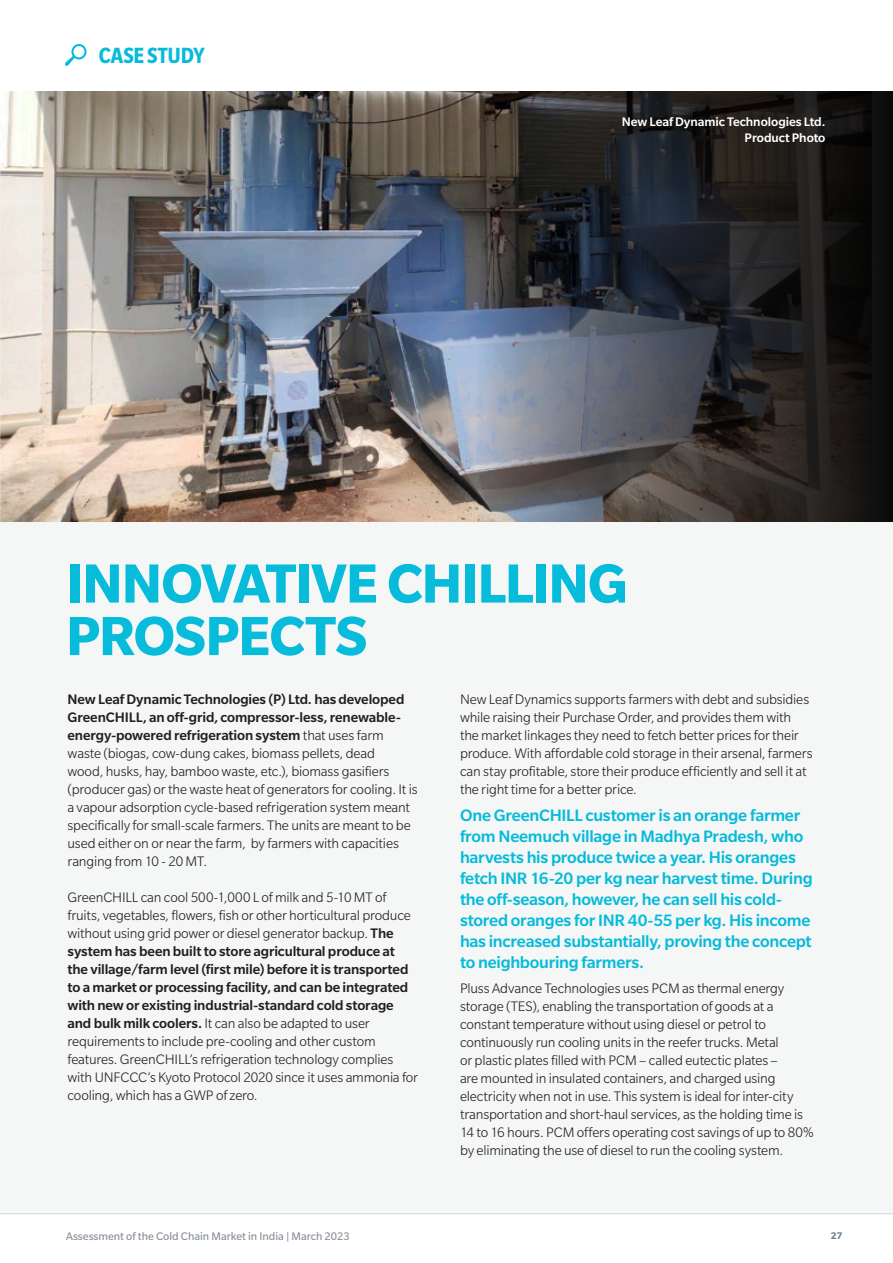
<style>
.page{position:relative;width:893px;height:1263px;background:#fff}
.page>*{position:absolute;margin:0;border:0;box-sizing:border-box;transform-origin:0 0}
.Subhead_2{font:700 60px/52.5px "Slate Std";letter-spacing:-.02em;color:#07bbda}
.Top_Intro_Header{font:700 condensed 24px "Slate Std";letter-spacing:-.015em;color:#07bbda}
.Body_Text{font:500 18px/21px "Slate Std";letter-spacing:-.015em;color:#07bbda}
.Body_Text-2{font:300 15px/18px "Slate Std";letter-spacing:-.01em;color:#231f20}
.Body_Text__Light{font:500 13.5px/16.2px "Slate Std";letter-spacing:-.005em;color:#fff;text-align:right}
.t1{font:12px "Slate Std";color:#868f98}
.t2{font:700 10.5px "Slate Std";color:#727f8a}
.s1{font-weight:500}
</style>
<div class="page">
<hr style="left:0;top:1213px;width:893px;height:1px;background:#dadfe3">
<img style="left:0;top:91px;width:478px;height:430px">
<svg style="left:478px;top:91px;width:415px;height:430px;background:#333336"></svg>
<svg style="left:65px;top:44px;width:22px;height:22px"></svg>
<p class="Top_Intro_Header" style="left:99px;top:42px;width:108px">CASE STUDY</p>
<p class="Body_Text__Light" style="left:622px;top:113px;width:205px">New Leaf Dynamic Technologies Ltd.<br>Product Photo</p>
<p class="Subhead_2" style="left:66px;top:556px;width:563px">INNOVATIVE CHILLING<br>PROSPECTS</p>
<p class="Body_Text-2" style="left:460px;top:690px;width:354px">New Leaf Dynamics supports farmers with debt and subsidies while raising their Purchase Order, and provides them with the market linkages they need to fetch better prices for their produce. With affordable cold storage in their arsenal, farmers can stay profitable, store their produce efficiently and sell it at the right time for a better price.</p>
<p class="Body_Text" style="left:460px;top:805px;width:354px">One GreenCHILL customer is an orange farmer from Neemuch village in Madhya Pradesh, who harvests his produce twice a year. His oranges fetch INR 16-20 per kg near harvest time. During the off-season, however, he can sell his cold&shy;stored oranges for INR 40-55 per kg. His income has increased substantially, proving the concept to neighbouring farmers.</p>
<p class="Body_Text-2" style="left:460px;top:979px;width:356px">Pluss Advance Technologies uses PCM as thermal energy storage (TES), enabling the transportation of goods at a constant temperature without using diesel or petrol to continuously run cooling units in the reefer trucks. Metal<br>or plastic plates filled with PCM – called eutectic plates –<br>are mounted in insulated containers, and charged using electricity when not in use. This system is ideal for inter-city transportation and short-haul services, as the holding time is 14 to 16 hours. PCM offers operating cost savings of up to 80% by eliminating the use of diesel to run the cooling system.</p>
<p class="Body_Text-2" style="left:68px;top:690px;width:352px"><span class="s1">New Leaf Dynamic Technologies (P) Ltd. has developed GreenCHILL, an off-grid, compressor-less, renewable&shy;energy-powered refrigeration system</span> that uses farm waste (biogas, cow-dung cakes, biomass pellets, dead<br>wood, husks, hay, bamboo waste, etc.), biomass gasifiers (producer gas) or the waste heat of generators for cooling. It is a vapour adsorption cycle-based refrigeration system meant specifically for small-scale farmers. The units are meant to be used either on or near the farm, by farmers with capacities ranging from 10 - 20 MT.</p>
<p class="Body_Text-2" style="left:68px;top:888px;width:352px">GreenCHILL can cool 500-1,000 L of milk and 5-10 MT of fruits, vegetables, flowers, fish or other horticultural produce without using grid power or diesel generator backup. <span class="s1">The system has been built to store agricultural produce at the village/farm level (first mile) before it is transported to a market or processing facility, and can be integrated with new or existing industrial-standard cold storage and bulk milk coolers.</span> It can also be adapted to user requirements to include pre-cooling and other custom features. GreenCHILL’s refrigeration technology complies with UNFCCC’s Kyoto Protocol 2020 since it uses ammonia for cooling, which has a GWP of zero.</p>
<p class="t1" style="left:66px;top:1230px;width:285px">Assessment of the Cold Chain Market in India | March 2023</p>
<p class="t2" style="left:831px;top:1230px;width:13px">27</p>
</div>
